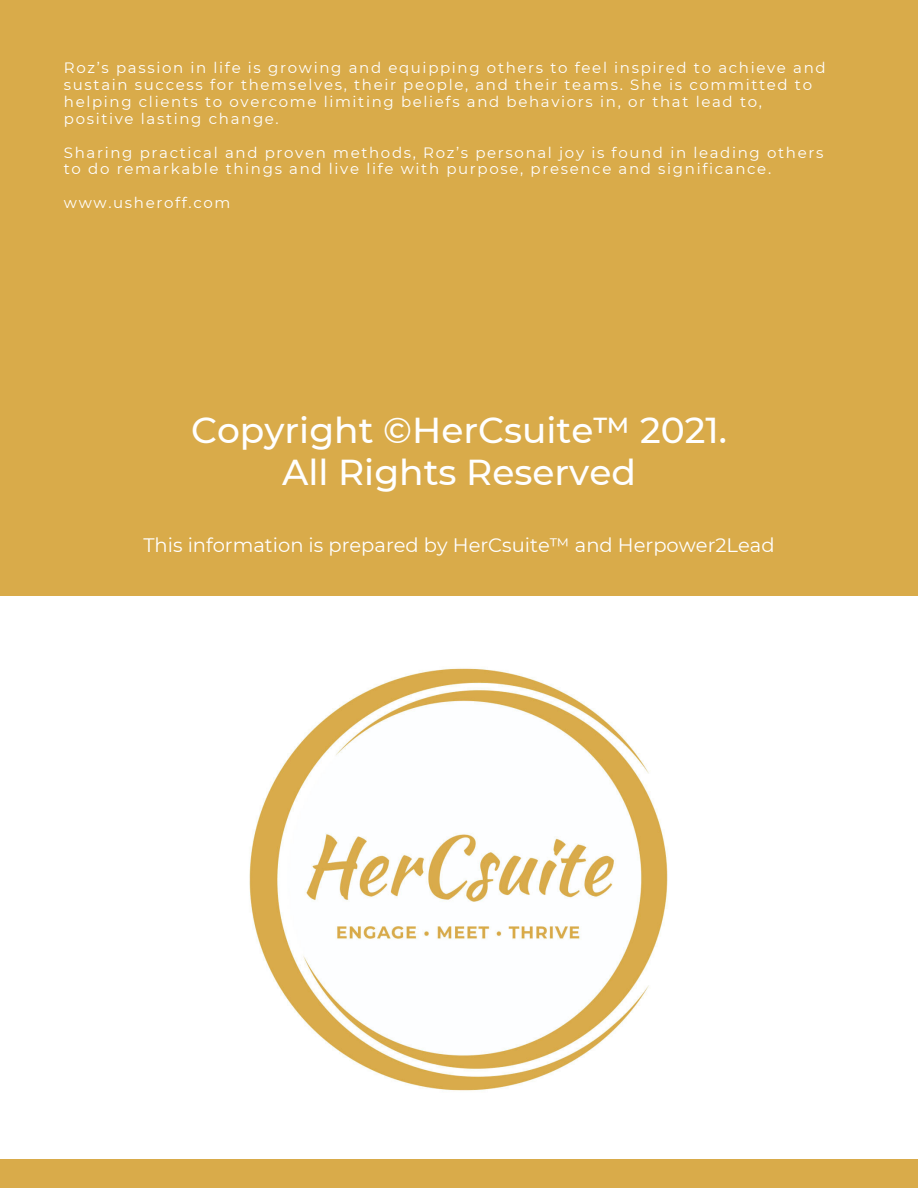
<style>
.page{position:relative;width:918px;height:1188px;background:#fff}
.page>*{position:absolute;margin:0;border:0;box-sizing:border-box;transform-origin:0 0}
.t1{font:500 36px "Montserrat";color:#fff}
.t2{font:19.5px "Montserrat";color:#fff}
.t3{font:15px/16.8px "Montserrat";letter-spacing:.11em;color:#fff}
</style>
<div class="page">
<div style="left:0;top:0;width:918px;height:595px;background:#d9ab4a"></div>
<div style="left:0;top:1159px;width:918px;height:29px;background:#d9ab4a"></div>
<img style="left:249px;top:668px;width:419px;height:423px">
<p class="t3" style="left:64px;top:59px;width:763px">Roz’s passion in life is growing and equipping others to feel inspired to achieve and sustain success for themselves, their people, and their teams. She is committed to helping clients to overcome limiting beliefs and behaviors in, or that lead to, positive lasting change.</p>
<p class="t3" style="left:64px;top:144px;width:761px">Sharing practical and proven methods, Roz’s personal joy is found in leading others to do remarkable things and live life with purpose, presence and significance.</p>
<p class="t3" style="left:64px;top:194px;width:168px">www.usheroff.com</p>
<p class="t1" style="left:191px;top:408px;width:537px">Copyright ©HerCsuite™ 2021.</p>
<p class="t1" style="left:282px;top:450px;width:355px">All Rights Reserved</p>
<p class="t2" style="left:143px;top:533px;width:633px">This information is prepared by HerCsuite™ and Herpower2Lead</p>
</div>
